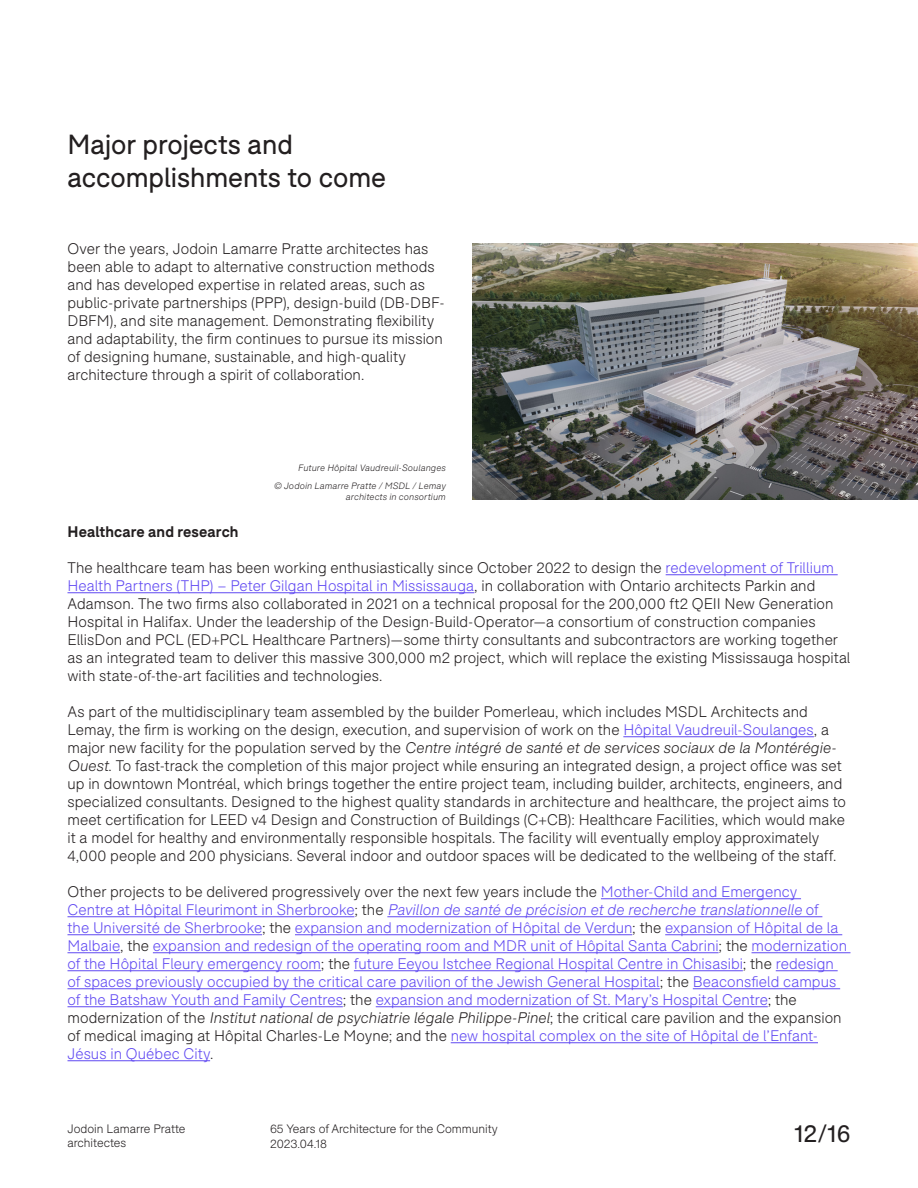
<style>
.page{position:relative;width:918px;height:1188px;background:#fff}
.page>*{position:absolute;margin:0;border:0;box-sizing:border-box;transform-origin:0 0}
.t1{font:27px/32.4px "F37 Bolton";letter-spacing:-.005em;color:#231f20}
.t2{font:24px "F37 Bolton";color:#231f20}
.t3{font:300 15px/18px "F37 Bolton";letter-spacing:.005em;color:#231f20}
.t4{font:300 15px/18px "F37 Bolton";letter-spacing:.005em;color:#6049f2}
.t5{font:700 15px "F37 Bolton";letter-spacing:.01em;color:#231f20}
.t6{font:300 12px/14.4px "F37 Bolton";color:#231f20}
.t7{font:italic 300 9px/17.5px "F37 Bolton";letter-spacing:.02em;color:#231f20;text-align:right}
.s1{color:#6049f2}
.s2{font-style:italic}
.s3{color:#231f20}
.s4{font-style:italic;color:#231f20}
</style>
<div class="page">
<img style="left:473px;top:243px;width:445px;height:257px">
<hr style="left:666px;top:574px;width:172px;height:1px;background:#6049f2">
<hr style="left:68px;top:592px;width:406px;height:1px;background:#6049f2">
<hr style="left:623px;top:736px;width:191px;height:1px;background:#6049f2">
<hr style="left:601px;top:898px;width:200px;height:1px;background:#6049f2">
<hr style="left:68px;top:916px;width:286px;height:1px;background:#6049f2">
<hr style="left:387px;top:916px;width:435px;height:1px;background:#6049f2">
<hr style="left:68px;top:934px;width:194px;height:1px;background:#6049f2">
<hr style="left:295px;top:934px;width:337px;height:1px;background:#6049f2">
<hr style="left:665px;top:934px;width:177px;height:1px;background:#6049f2">
<hr style="left:68px;top:952px;width:52px;height:1px;background:#6049f2">
<hr style="left:153px;top:952px;width:566px;height:1px;background:#6049f2">
<hr style="left:752px;top:952px;width:99px;height:1px;background:#6049f2">
<hr style="left:68px;top:970px;width:253px;height:1px;background:#6049f2">
<hr style="left:354px;top:970px;width:389px;height:1px;background:#6049f2">
<hr style="left:776px;top:970px;width:62px;height:1px;background:#6049f2">
<hr style="left:68px;top:988px;width:592px;height:1px;background:#6049f2">
<hr style="left:693px;top:988px;width:147px;height:1px;background:#6049f2">
<hr style="left:68px;top:1006px;width:275px;height:1px;background:#6049f2">
<hr style="left:376px;top:1006px;width:392px;height:1px;background:#6049f2">
<hr style="left:451px;top:1042px;width:367px;height:1px;background:#6049f2">
<hr style="left:68px;top:1060px;width:142px;height:1px;background:#6049f2">
<h1 class="t1" style="left:68px;top:129px;width:320px">Major projects and accomplishments to come</h1>
<p class="t3" style="left:68px;top:239px;width:379px">Over the years, Jodoin Lamarre Pratte architectes has been able to adapt to alternative construction methods and has developed expertise in related areas, such as public-private partnerships (PPP), design-build (DB-DBF-DBFM), and site management. Demonstrating flexibility and adaptability, the firm continues to pursue its mission of designing humane, sustainable, and high-quality architecture through a spirit of collaboration.</p>
<p class="t7" style="left:274px;top:459px;width:173px">Future Hôpital Vaudreuil-Soulanges<br>© Jodoin Lamarre Pratte / MSDL / Lemay</p>
<p class="t7" style="left:346px;top:488px;width:101px">architects in consortium</p>
<p class="t5" style="left:68px;top:523px;width:173px">Healthcare and research</p>
<p class="t3" style="left:68px;top:559px;width:784px">The healthcare team has been working enthusiastically since October 2022 to design the <span class="s1">redevelopment of Trillium Health Partners (THP) – Peter Gilgan Hospital in Mississauga</span>, in collaboration with Ontario architects Parkin and Adamson. The two firms also collaborated in 2021 on a technical proposal for the 200,000 ft2 QEII New Generation Hospital in Halifax. Under the leadership of the Design-Build-Operator—a consortium of construction companies EllisDon and PCL (ED+PCL Healthcare Partners)—some thirty consultants and subcontractors are working together as an integrated team to deliver this massive 300,000 m2 project, which will replace the existing Mississauga hospital with state-of-the-art facilities and technologies.</p>
<p class="t3" style="left:68px;top:703px;width:780px">As part of the multidisciplinary team assembled by the builder Pomerleau, which includes MSDL Architects and Lemay, the firm is working on the design, execution, and supervision of work on the <span class="s1">Hôpital Vaudreuil-Soulanges</span>, a major new facility for the population served by the <span class="s2">Centre intégré de santé et de services sociaux de la Montérégie-Ouest</span>. To fast-track the completion of this major project while ensuring an integrated design, a project office was set up in downtown Montréal, which brings together the entire project team, including builder, architects, engineers, and specialized consultants. Designed to the highest quality standards in architecture and healthcare, the project aims to meet certification for LEED v4 Design and Construction of Buildings (C+CB): Healthcare Facilities, which would make it a model for healthy and environmentally responsible hospitals. The facility will eventually employ approximately 4,000 people and 200 physicians. Several indoor and outdoor spaces will be dedicated to the wellbeing of the staff.</p>
<p class="t4" style="left:67px;top:883px;width:781px"><span class="s3">Other projects to be delivered progressively over the next few years include the</span> Mother-Child and Emergency<br>Centre at Hôpital Fleurimont in Sherbrooke<span class="s3">; the</span> <span class="s2">Pavillon de santé de précision et de recherche translationnelle</span> of<br>the Université de Sherbrooke<span class="s3">; the</span> expansion and modernization of Hôpital de Verdun<span class="s3">; the</span> expansion of Hôpital de la Malbaie<span class="s3">, the</span> expansion and redesign of the operating room and MDR unit of Hôpital Santa Cabrini<span class="s3">; the</span> modernization of the Hôpital Fleury emergency room<span class="s3">; the</span> future Eeyou Istchee Regional Hospital Centre in Chisasibi<span class="s3">; the</span> redesign of spaces previously occupied by the critical care pavilion of the Jewish General Hospital<span class="s3">; the</span> Beaconsfield campus of the Batshaw Youth and Family Centres<span class="s3">; the</span> expansion and modernization of St. Mary’s Hospital Centre<span class="s3">; the modernization of the</span> <span class="s4">Institut national de psychiatrie légale Philippe-Pinel</span><span class="s3">; the critical care pavilion and the expansion of medical imaging at Hôpital Charles-Le Moyne; and the</span> new hospital complex on the site of Hôpital de l’Enfant-Jésus in Québec City<span class="s3">.</span></p>
<p class="t6" style="left:68px;top:1122px;width:120px">Jodoin Lamarre Pratte architectes</p>
<h2 class="t2" style="left:794px;top:1119px;width:58px">12/16</h2>
<p class="t6" style="left:270px;top:1122px;width:229px">65 Years of Architecture for the Community<br>2023.04.18</p>
</div>
